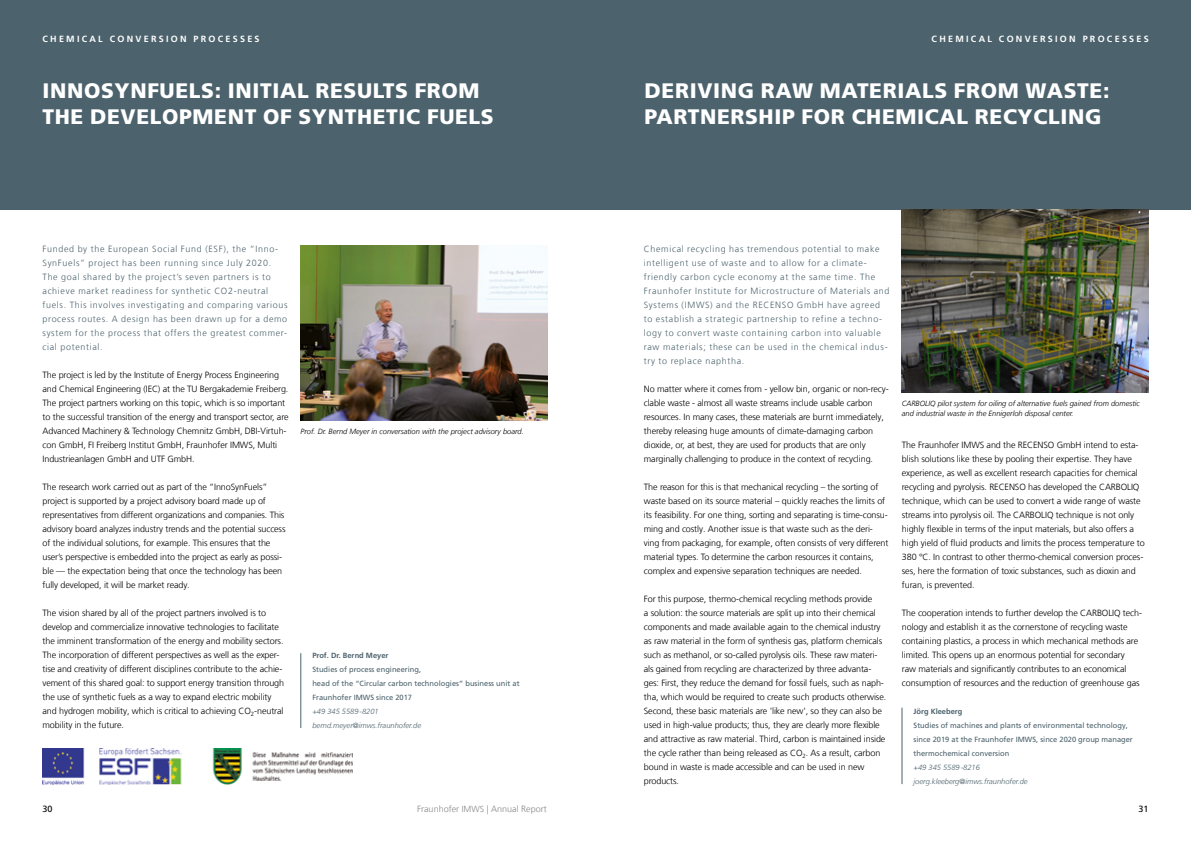
<style>
.page{position:relative;width:1191px;height:842px;background:#fff}
.page>*{position:absolute;margin:0;border:0;box-sizing:border-box;transform-origin:0 0}
.t1{font:900 21px/26px "Frutiger LT Com";letter-spacing:.03em;color:#fff}
.t2{font:300 9px/14px "Frutiger LT Com";letter-spacing:-.01em;color:#000}
.t3{font:300 9px/14px "Frutiger LT Com";letter-spacing:.075em;color:#4c626c}
.t4{font:700 9px "Frutiger LT Com";letter-spacing:.25em;color:#fff}
.t5{font:300 9px "Frutiger LT Com";color:#878787}
.t6{font:9px "Frutiger LT Com";color:#000}
.t7{font:7.5px/14px "Frutiger LT Com";color:#4c626c}
.t8{font:italic 300 7.5px/10px "Frutiger LT Com";color:#000}
.t9{font:italic 300 7.5px/14px "Frutiger LT Com";color:#4c626c}
.t10{font:700 7.5px "Frutiger LT Com";color:#4c626c}
.s1{font-size:8.8px}
</style>
<div class="page">
<div style="left:595px;top:0;width:596px;height:210px;background:#4c626c"></div>
<div style="left:0;top:0;width:595px;height:210px;background:#4c626c"></div>
<hr style="left:901px;top:708px;width:1px;height:76px;background:#4c626c">
<img style="left:901px;top:210px;width:247px;height:182px">
<hr style="left:300px;top:653px;width:1px;height:75px;background:#4c626c">
<img style="left:300px;top:246px;width:247px;height:174px">
<img style="left:43px;top:749px;width:309px;height:35px">
<p class="t4" style="left:43px;top:34px;width:219px">CHEMICAL CONVERSION PROCESSES</p>
<h1 class="t1" style="left:43px;top:78px;width:453px">INNOSYNFUELS: INITIAL RESULTS FROM<br>THE DEVELOPMENT OF SYNTHETIC FUELS</h1>
<p class="t3" style="left:43px;top:242px;width:246px">Funded by the European Social Fund (ESF), the “Inno-SynFuels” project has been running since July 2020.<br>The goal shared by the project’s seven partners is to achieve market readiness for synthetic CO2-neutral fuels. This involves investigating and comparing various process routes. A design has been drawn up for a demo system for the process that offers the greatest commer&shy;cial potential.</p>
<p class="t2" style="left:43px;top:368px;width:248px">The project is led by the Institute of Energy Process Engineering and Chemical Engineering (IEC) at the TU Bergakademie Freiberg.<br>The project partners working on this topic, which is so important to the successful transition of the energy and transport sector, are Advanced Machinery &amp; Technology Chemnitz GmbH, DBI-Virtuh&shy;con GmbH, FI Freiberg Institut GmbH, Fraunhofer IMWS, Multi Industrieanlagen GmbH and UTF GmbH.</p>
<p class="t2" style="left:43px;top:480px;width:244px">The research work carried out as part of the “InnoSynFuels” project is supported by a project advisory board made up of representatives from different organizations and companies. This advisory board analyzes industry trends and the potential success of the individual solutions, for example. This ensures that the user’s perspective is embedded into the project as early as possi&shy;ble — the expectation being that once the technology has been fully developed, it will be market ready.</p>
<p class="t2" style="left:43px;top:606px;width:243px">The vision shared by all of the project partners involved is to develop and commercialize innovative technologies to facilitate the imminent transformation of the energy and mobility sectors.<br>The incorporation of different perspectives as well as the exper&shy;tise and creativity of different disciplines contribute to the achie&shy;vement of this shared goal: to support energy transition through the use of synthetic fuels as a way to expand electric mobility and hydrogen mobility, which is critical to achieving CO<sub>2</sub>-neutral mobility in the future.</p>
<p class="t8" style="left:300px;top:427px;width:225px">Prof. Dr. Bernd Meyer in conversation with the project advisory board.</p>
<p class="t10" style="left:312px;top:651px;width:77px">Prof. Dr. Bernd Meyer</p>
<p class="t7" style="left:312px;top:662px;width:209px">Studies of process engineering,<br>head of the “Circular carbon technologies” business unit at<br>Fraunhofer IMWS since 2017</p>
<p class="t9" style="left:312px;top:704px;width:110px">+49 345 5589-8201 bernd.meyer@imws.fraunhofer.de</p>
<p class="t4" style="left:931px;top:34px;width:219px">CHEMICAL CONVERSION PROCESSES</p>
<h1 class="t1" style="left:644px;top:78px;width:466px">DERIVING RAW MATERIALS FROM WASTE:<br>PARTNERSHIP FOR CHEMICAL RECYCLING</h1>
<p class="t3" style="left:644px;top:242px;width:247px">Chemical recycling has tremendous potential to make intelligent use of waste and to allow for a climate&shy;friendly carbon cycle economy at the same time. The Fraunhofer Institute for Microstructure of Materials and Systems (IMWS) and the RECENSO GmbH have agreed to establish a strategic partnership to refine a techno&shy;logy to convert waste containing carbon into valuable raw materials; these can be used in the chemical indus&shy;try to replace naphtha.</p>
<p class="t2" style="left:644px;top:382px;width:246px">No matter where it comes from - yellow bin, organic or non-recy&shy;clable waste - almost all waste streams include usable carbon resources. In many cases, these materials are burnt immediately, thereby releasing huge amounts of climate-damaging carbon dioxide, or, at best, they are used for products that are only marginally challenging to produce in the context of recycling.</p>
<p class="t2" style="left:644px;top:480px;width:246px">The reason for this is that mechanical recycling – the sorting of waste based on its source material – quickly reaches the limits of its feasibility. For one thing, sorting and separating is time-consu&shy;ming and costly. Another issue is that waste such as the deri&shy;ving from packaging, for example, often consists of very different material types. To determine the carbon resources it contains, complex and expensive separation techniques are needed.</p>
<p class="t2" style="left:644px;top:592px;width:244px">For this purpose, thermo-chemical recycling methods provide<br>a solution: the source materials are split up into their chemical components and made available again to the chemical industry as raw material in the form of synthesis gas, platform chemicals such as methanol, or so-called pyrolysis oils. These raw materi&shy;als gained from recycling are characterized by three advanta&shy;ges: First, they reduce the demand for fossil fuels, such as naph&shy;tha, which would be required to create such products otherwise.<br>Second, these basic materials are 'like new', so they can also be used in high-value products; thus, they are clearly more flexible and attractive as raw material. Third, carbon is maintained inside the cycle rather than being released as CO<sub>2</sub>. As a result, carbon bound in waste is made accessible and can be used in new products.</p>
<p class="t8" style="left:901px;top:399px;width:239px">CARBOLIQ pilot system for oiling of alternative fuels gained from domestic and industrial waste in the Ennigerloh disposal center.</p>
<p class="t2" style="left:902px;top:438px;width:244px">The Fraunhofer IMWS and the RECENSO GmbH intend to esta&shy;blish solutions like these by pooling their expertise. They have experience, as well as excellent research capacities for chemical recycling and pyrolysis. RECENSO has developed the CARBOLIQ technique, which can be used to convert a wide range of waste streams into pyrolysis oil. The CARBOLIQ technique is not only highly flexible in terms of the input materials, but also offers a high yield of fluid products and limits the process temperature to 380 °C. In contrast to other thermo-chemical conversion proces&shy;ses, here the formation of toxic substances, such as dioxin and furan, is prevented.</p>
<p class="t2" style="left:902px;top:606px;width:242px">The cooperation intends to further develop the CARBOLIQ tech&shy;nology and establish it as the cornerstone of recycling waste containing plastics, a process in which mechanical methods are limited. This opens up an enormous potential for secondary<br>raw materials and significantly contributes to an economical consumption of resources and the reduction of greenhouse gas</p>
<p class="t10" style="left:913px;top:707px;width:50px">Jörg Kleeberg</p>
<p class="t7" style="left:913px;top:718px;width:221px">Studies of machines and plants of environmental technology, since 2019 at the Fraunhofer IMWS, since 2020 group manager thermochemical conversion</p>
<p class="t9" style="left:913px;top:760px;width:116px">+49 345 5589-8216 joerg.kleeberg@imws.fraunhofer.de</p>
<p class="t5" style="left:417px;top:804px;width:131px">Fraunhofer <span class="s1">IMWS</span> | Annual Report</p>
<p class="t6" style="left:43px;top:804px;width:12px">30</p>
<p class="t6" style="left:1138px;top:804px;width:12px">31</p>
</div>
